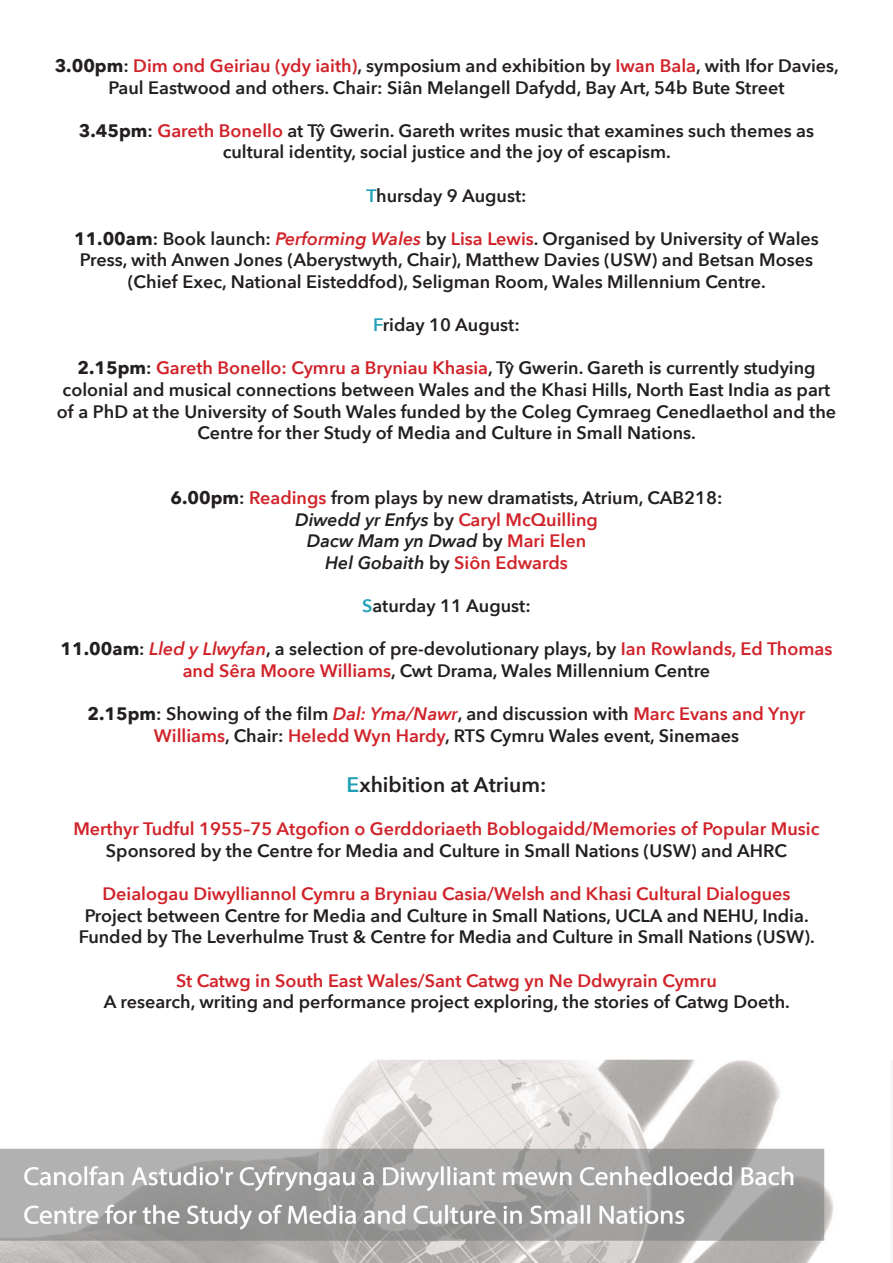
<style>
.page{position:relative;width:893px;height:1263px;background:#fff}
.page>*{position:absolute;margin:0;border:0;box-sizing:border-box;transform-origin:0 0}
.t1{font:600 21px "Avenir Next";color:#231f20}
.t2{font:600 18px/21.6px "Avenir Next";color:#231f20;text-align:center}
.t3{font:600 18px "Avenir Next";color:#d1232a}
.t4{font:italic 600 18px "Avenir Next";color:#231f20}
.s1{font-weight:700}
.s2{color:#d1232a}
.s3{color:#21a1b5}
.s4{font-style:italic;color:#d1232a}
.s5{font-style:italic;color:#231f20}
.s6{color:#231f20}
.s7{font-style:normal}
.s8{font-style:normal;color:#d1232a}
</style>
<div class="page">
<img style="left:0;top:1060px;width:834px;height:203px">
<svg style="left:506px;top:361px;width:7px;height:5px"></svg>
<svg style="left:317px;top:123px;width:7px;height:5px"></svg>
<p class="t2" style="left:55px;top:54px;width:786px"><span class="s1">3.00pm</span>: <span class="s2">Dim ond Geiriau (ydy iaith)</span>, symposium and exhibition by <span class="s2">Iwan Bala</span>, with Ifor Davies,<br>Paul Eastwood and others. Chair: Siân Melangell Dafydd, Bay Art, 54b Bute Street</p>
<p class="t2" style="left:79px;top:119px;width:737px"><span class="s1">3.45pm</span>: <span class="s2">Gareth Bonello</span> at Ty Gwerin. Gareth writes music that examines such themes as cultural identity, social justice and the joy of escapism.</p>
<p class="t2" style="left:366px;top:184px;width:162px"><span class="s3">T</span>hursday 9 August:</p>
<p class="t2" style="left:74px;top:227px;width:746px"><span class="s1">11.00am</span>: Book launch: <span class="s4">Performing Wales</span> by <span class="s2">Lisa Lewis</span>. Organised by University of Wales<br>Press, with Anwen Jones (Aberystwyth, Chair), Matthew Davies (USW) and Betsan Moses (Chief Exec, National Eisteddfod), Seligman Room, Wales Millennium Centre.</p>
<p class="t2" style="left:373px;top:314px;width:148px"><span class="s3">F</span>riday 10 August:</p>
<p class="t2" style="left:57px;top:357px;width:781px"><span class="s1">2.15pm</span>: <span class="s2">Gareth Bonello: Cymru a Bryniau Khasia</span>, Ty Gwerin. Gareth is currently studying colonial and musical connections between Wales and the Khasi Hills, North East India as part of a PhD at the University of South Wales funded by the Coleg Cymraeg Cenedlaethol and the Centre for ther Study of Media and Culture in Small Nations.</p>
<p class="t2" style="left:171px;top:486px;width:553px"><span class="s1">6.00pm</span>: <span class="s2">Readings</span> from plays by new dramatists, Atrium, CAB218:</p>
<p class="t3" style="left:295px;top:504px;width:304px"><span class="s5">Diwedd yr Enfys</span> <span class="s6">by</span> Caryl McQuilling</p>
<p class="t4" style="left:307px;top:526px;width:281px">Dacw Mam yn Dwad <span class="s7">by</span> <span class="s8">Mari Elen</span></p>
<p class="t3" style="left:325px;top:547px;width:244px"><span class="s5">Hel Gobaith</span> <span class="s6">by</span> Siôn Edwards</p>
<p class="t2" style="left:362px;top:594px;width:170px"><span class="s3">S</span>aturday 11 August:</p>
<p class="t2" style="left:61px;top:638px;width:773px"><span class="s1">11.00am</span>: <span class="s4">Lled y Llwyfan</span>, a selection of pre-devolutionary plays, by <span class="s2">Ian Rowlands, Ed Thomas and Sêra Moore Williams</span>, Cwt Drama, Wales Millennium Centre</p>
<p class="t2" style="left:87px;top:702px;width:719px"><span class="s1">2.15pm</span>: Showing of the film <span class="s4">Dal: Yma/Nawr</span>, and discussion with <span class="s2">Marc Evans and Ynyr<br>Williams</span>, Chair: <span class="s2">Heledd Wyn Hardy</span>, RTS Cymru Wales event, Sinemaes</p>
<p class="t1" style="left:347px;top:767px;width:201px"><span class="s3">E</span>xhibition at Atrium:</p>
<p class="t3" style="left:73px;top:813px;width:748px">Merthyr Tudful 1955–75 Atgofion o Gerddoriaeth Boblogaidd/Memories of Popular Music</p>
<p class="t2" style="left:106px;top:839px;width:683px">Sponsored by the Centre for Media and Culture in Small Nations (USW) and AHRC</p>
<p class="t3" style="left:102px;top:878px;width:690px">Deialogau Diwylliannol Cymru a Bryniau Casia/Welsh and Khasi Cultural Dialogues</p>
<p class="t2" style="left:79px;top:904px;width:737px">Project between Centre for Media and Culture in Small Nations, UCLA and NEHU, India.<br>Funded by The Leverhulme Trust &amp; Centre for Media and Culture in Small Nations (USW).</p>
<p class="t3" style="left:176px;top:965px;width:542px">St Catwg in South East Wales/Sant Catwg yn Ne Ddwyrain Cymru</p>
<p class="t2" style="left:104px;top:990px;width:688px">A research, writing and performance project exploring, the stories of Catwg Doeth.</p>
</div>
